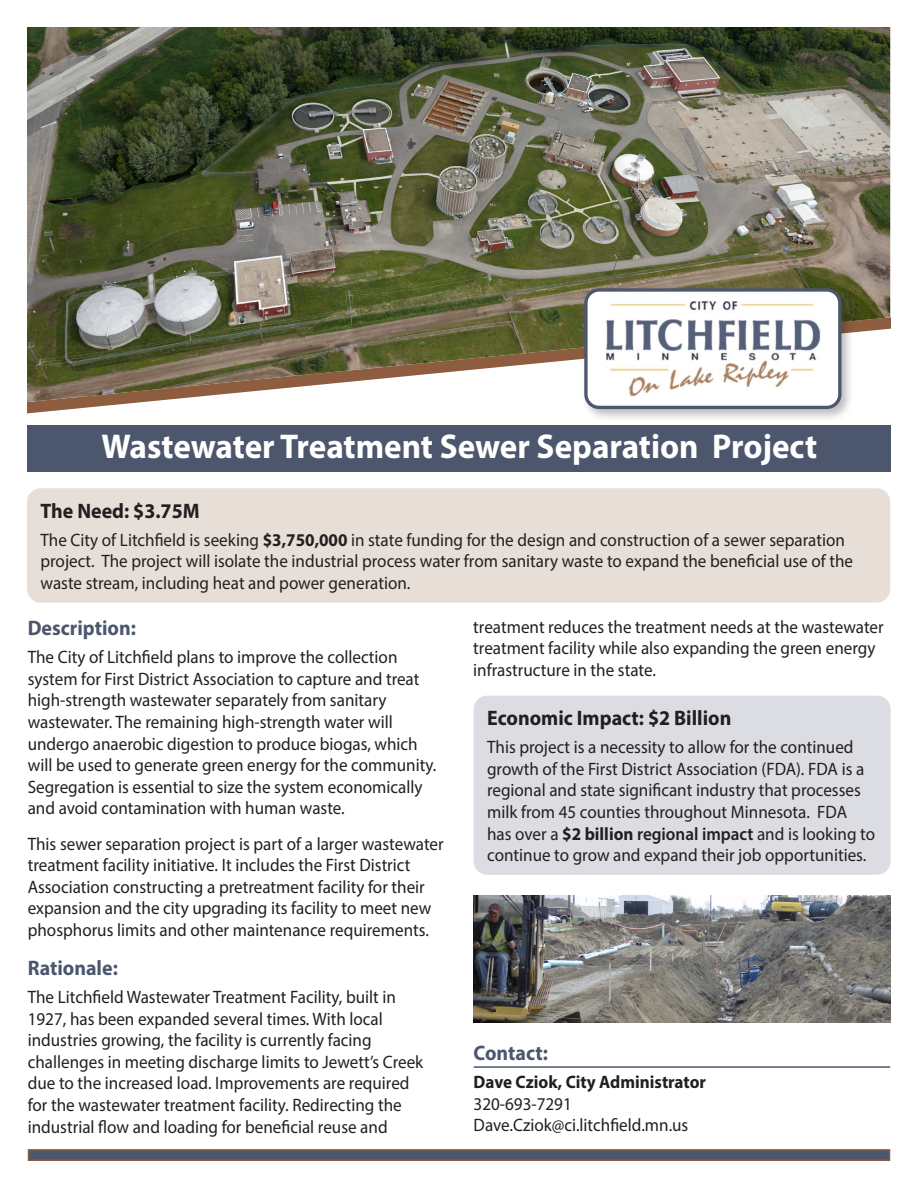
<style>
.page{position:relative;width:918px;height:1188px;background:#fff}
.page>*{position:absolute;margin:0;border:0;box-sizing:border-box;transform-origin:0 0}
.Headline{font:700 34.5px "Myriad Pro";color:#fff;scale:.96 1}
.Body_section{font:700 21px "Myriad Pro";color:#231f20;scale:.95 1}
.Body_section-2{font:700 21px "Myriad Pro";color:#4c576e;scale:.95 1}
.Body{font:18px/21.6px "Myriad Pro";color:#231f20;scale:.95 1}
.Body-2{font:700 18px "Myriad Pro";color:#231f20;scale:.95 1}
.s1{font-weight:700}
.s2{font-weight:600}
</style>
<div class="page">
<img style="left:474px;top:896px;width:416px;height:127px">
<svg style="left:27px;top:317px;width:864px;height:96px"></svg>
<img style="left:27px;top:27px;width:863px;height:375px">
<div style="left:581px;top:285px;width:274px;height:137px;background:#231f20;opacity:.3"></div>
<div style="left:586px;top:290px;width:254px;height:117px;background:#fff;border-radius:13px"></div>
<img style="left:606px;top:301px;width:214px;height:96px">
<div style="left:584px;top:288px;width:258px;height:121px;border:3px solid #4c576e;border-radius:13px"></div>
<div style="left:28px;top:426px;width:863px;height:46px;background:#4c576e"></div>
<div style="left:474px;top:696px;width:417px;height:179px;background:#dbdde2;border-radius:14px"></div>
<div style="left:27px;top:488px;width:863px;height:115px;background:#e8ded8;border-radius:14px"></div>
<hr style="left:474px;top:1066px;width:416px;height:2px;background:#4c576e">
<div style="left:28px;top:1149px;width:862px;height:12px;background:#4c576e;border:2px solid #8e5c3e"></div>
<p class="Headline" style="left:102px;top:424px;width:747px">Wastewater Treatment Sewer Separation Project</p>
<p class="Body_section" style="left:40px;top:497px;width:169px">The Need: $3.75M</p>
<p class="Body" style="left:40px;top:529px;width:857px">The City of Litchfield is seeking <span class="s1">$3,750,000</span> in state funding for the design and construction of a sewer separation project. The project will isolate the industrial process water from sanitary waste to expand the beneficial use of the waste stream, including heat and power generation.</p>
<p class="Body_section-2" style="left:28px;top:614px;width:115px">Description:</p>
<p class="Body" style="left:28px;top:646px;width:432px">The City of Litchfield plans to improve the collection system for First District Association to capture and treat high-strength wastewater separately from sanitary wastewater. The remaining high-strength water will undergo anaerobic digestion to produce biogas, which will be used to generate green energy for the community.<br>Segregation is essential to size the system economically and avoid contamination with human waste.</p>
<p class="Body" style="left:28px;top:832px;width:439px">This sewer separation project is part of a larger wastewater treatment facility initiative. It includes the First District Association constructing a pretreatment facility for their expansion and the city upgrading its facility to meet new phosphorus limits and other maintenance requirements.</p>
<p class="Body_section-2" style="left:28px;top:954px;width:96px">Rationale:</p>
<p class="Body" style="left:28px;top:986px;width:418px">The Litchfield Wastewater Treatment Facility, built in 1927, has been expanded several times. With local industries growing, the facility is currently facing challenges in meeting discharge limits to Jewett’s Creek due to the increased load. Improvements are required for the wastewater treatment facility. Redirecting the industrial flow and loading for beneficial reuse and</p>
<p class="Body" style="left:473px;top:615px;width:434px">treatment reduces the treatment needs at the wastewater treatment facility while also expanding the green energy infrastructure in the state.</p>
<p class="Body_section" style="left:487px;top:704px;width:259px">Economic Impact: $2 Billion</p>
<p class="Body" style="left:487px;top:736px;width:410px">This project is a necessity to allow for the continued growth of the First District Association (FDA). FDA is a regional and state significant industry that processes milk from 45 counties throughout Minnesota. FDA has over a <span class="s1">$2 billion</span> <span class="s2">regional impact</span> and is looking to continue to grow and expand their job opportunities.</p>
<p class="Body_section-2" style="left:474px;top:1039px;width:80px">Contact:</p>
<p class="Body-2" style="left:474px;top:1070px;width:246px">Dave Cziok, City Administrator</p>
<p class="Body" style="left:474px;top:1092px;width:105px">320-693-7291</p>
<p class="Body" style="left:474px;top:1114px;width:228px">Dave.Cziok@ci.litchfield.mn.us</p>
</div>
